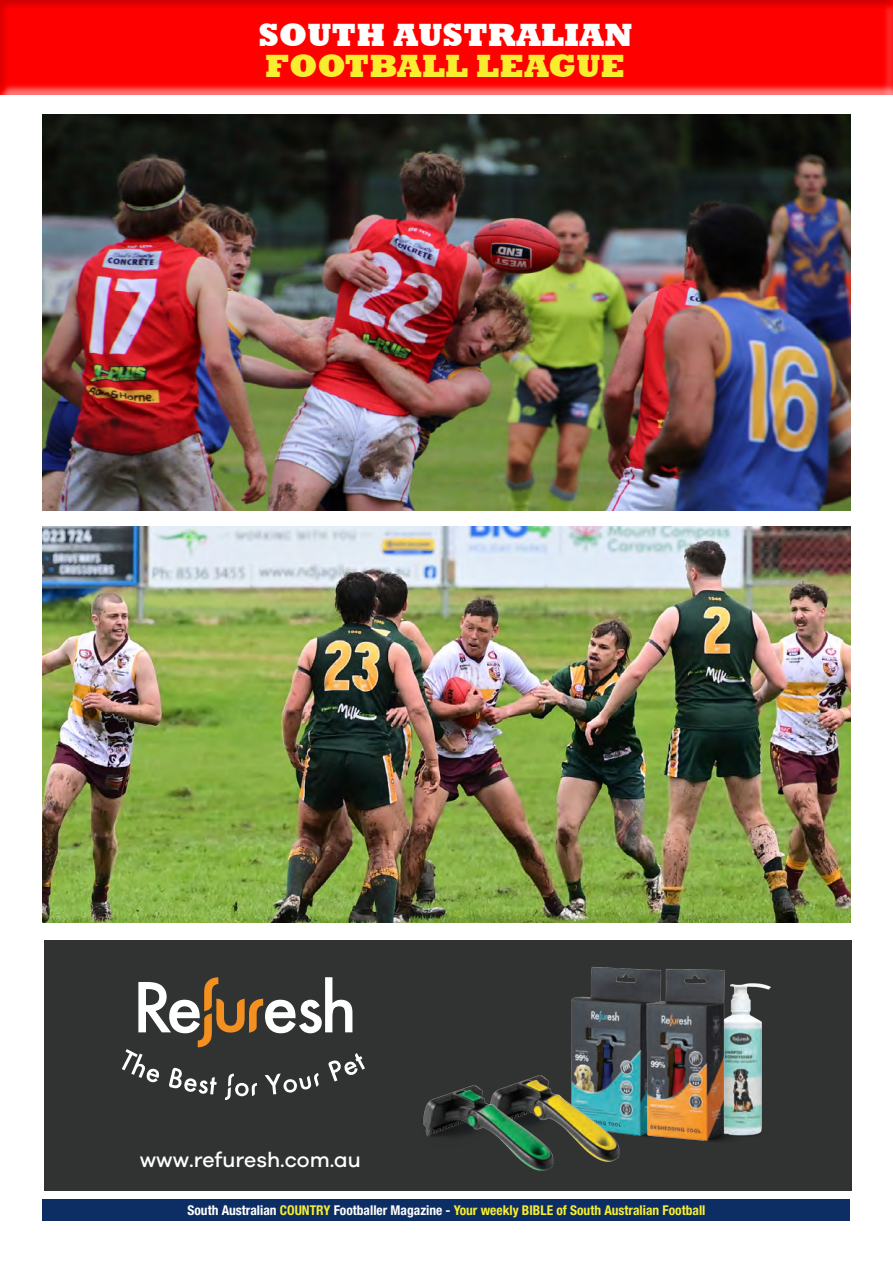
<style>
.page{position:relative;width:893px;height:1263px;background:#fff}
.page>*{position:absolute;margin:0;border:0;box-sizing:border-box;transform-origin:0 0}
.t1{font:800 33px/31.5px "Rockwell";color:#fff}
.t2{font:500 21.15px "Galano Grotesque";color:#fff}
.t3{font:700 condensed 13.5px "Helvetica Neue LT Std";color:#f8ee2f}
.s1{color:#f8ee2f}
.s2{color:#fff}
</style>
<div class="page">
<img style="left:43px;top:115px;width:807px;height:396px">
<img style="left:43px;top:527px;width:807px;height:396px">
<div style="left:0;top:0;width:893px;height:95px;background:#231f20;opacity:.6"></div>
<div style="left:44px;top:940px;width:807px;height:251px;background:#313232"></div>
<img style="left:571px;top:967px;width:55px;height:168px">
<img style="left:626px;top:968px;width:145px;height:173px">
<img style="left:511px;top:1076px;width:108px;height:85px">
<img style="left:423px;top:1085px;width:131px;height:86px">
<svg style="left:122px;top:977px;width:243px;height:123px"></svg>
<div style="left:43px;top:1199px;width:807px;height:21px;background:#0d2e64"></div>
<p class="t1" style="left:258px;top:19px;width:376px">SOUTH AUSTRALIAN<br><span class="s1">FOOTBALL LEAGUE</span></p>
<p class="t2" style="left:140px;top:1147px;width:222px">www.refuresh.com.au</p>
<p class="t3" style="left:187px;top:1202px;width:519px"><span class="s2">South Australian</span> COUNTRY <span class="s2">Footballer Magazine -</span> Your weekly BIBLE of South Australian Football</p>
</div>
